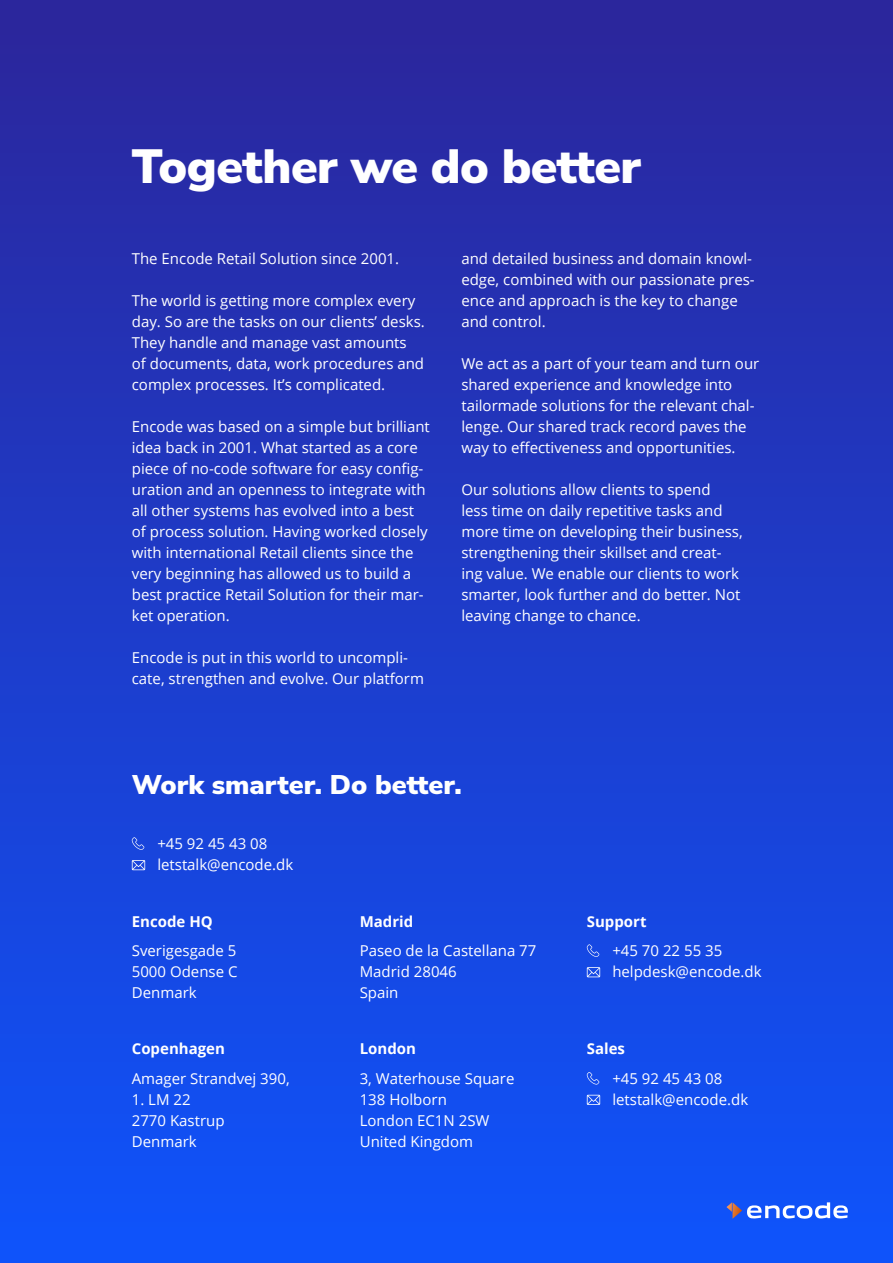
<style>
.page{position:relative;width:893px;height:1263px;background:#fff}
.page>*{position:absolute;margin:0;border:0;box-sizing:border-box;transform-origin:0 0}
.Rubrik{font:900 48px "Nunito Sans";letter-spacing:-.01em;color:#fff}
.Underrubrik{font:900 27px "Nunito Sans";color:#fff}
.Brødtekst{font:15px/21px "Open Sans";color:#fff}
.t1{font:700 15px "Open Sans";color:#fff}
</style>
<div class="page">
<div style="left:0;top:0;width:893px;height:1263px;background:linear-gradient(to bottom,#2c259a,#0e54fc)"></div>
<svg style="left:726px;top:1202px;width:122px;height:17px"></svg>
<svg style="left:132px;top:837px;width:12px;height:13px"></svg>
<svg style="left:132px;top:860px;width:13px;height:10px"></svg>
<svg style="left:587px;top:944px;width:12px;height:13px"></svg>
<svg style="left:587px;top:967px;width:13px;height:10px"></svg>
<svg style="left:587px;top:1072px;width:12px;height:12px"></svg>
<svg style="left:587px;top:1095px;width:13px;height:10px"></svg>
<p class="Rubrik" style="left:132px;top:132px;width:511px">Together we do better</p>
<p class="Brødtekst" style="left:132px;top:248px;width:269px">The Encode Retail Solution since 2001.</p>
<p class="Brødtekst" style="left:132px;top:290px;width:294px">The world is getting more complex every day. So are the tasks on our clients’ desks.<br>They handle and manage vast amounts<br>of documents, data, work procedures and complex processes. It’s complicated.</p>
<p class="Brødtekst" style="left:132px;top:416px;width:300px">Encode was based on a simple but brilliant idea back in 2001. What started as a core piece of no-code software for easy config&shy;uration and an openness to integrate with all other systems has evolved into a best of process solution. Having worked closely with international Retail clients since the very beginning has allowed us to build a best practice Retail Solution for their mar&shy;ket operation.</p>
<p class="Brødtekst" style="left:132px;top:647px;width:294px">Encode is put in this world to uncompli&shy;cate, strengthen and evolve. Our platform</p>
<p class="Brødtekst" style="left:461px;top:248px;width:295px">and detailed business and domain knowl&shy;edge, combined with our passionate pres&shy;ence and approach is the key to change and control.</p>
<p class="Brødtekst" style="left:461px;top:353px;width:299px">We act as a part of your team and turn our shared experience and knowledge into tailormade solutions for the relevant chal&shy;lenge. Our shared track record paves the way to effectiveness and opportunities.</p>
<p class="Brødtekst" style="left:461px;top:479px;width:283px">Our solutions allow clients to spend<br>less time on daily repetitive tasks and more time on developing their business, strengthening their skillset and creat&shy;ing value. We enable our clients to work smarter, look further and do better. Not leaving change to chance.</p>
<p class="Underrubrik" style="left:132px;top:765px;width:331px">Work smarter. Do better.</p>
<p class="Brødtekst" style="left:157px;top:833px;width:111px">+45 92 45 43 08</p>
<p class="Brødtekst" style="left:157px;top:854px;width:137px">letstalk@encode.dk</p>
<p class="t1" style="left:132px;top:911px;width:82px">Encode HQ</p>
<p class="Brødtekst" style="left:132px;top:940px;width:106px">Sverigesgade 5</p>
<p class="Brødtekst" style="left:132px;top:961px;width:107px">5000 Odense C</p>
<p class="Brødtekst" style="left:132px;top:982px;width:66px">Denmark</p>
<p class="t1" style="left:132px;top:1038px;width:95px">Copenhagen</p>
<p class="Brødtekst" style="left:132px;top:1067px;width:159px">Amager Strandvej 390,</p>
<p class="Brødtekst" style="left:132px;top:1088px;width:60px">1. LM 22</p>
<p class="Brødtekst" style="left:132px;top:1109px;width:94px">2770 Kastrup</p>
<p class="Brødtekst" style="left:132px;top:1130px;width:66px">Denmark</p>
<p class="t1" style="left:360px;top:911px;width:55px">Madrid</p>
<p class="Brødtekst" style="left:360px;top:940px;width:178px">Paseo de la Castellana 77</p>
<p class="Brødtekst" style="left:360px;top:961px;width:98px">Madrid 28046</p>
<p class="Brødtekst" style="left:360px;top:982px;width:40px">Spain</p>
<p class="t1" style="left:360px;top:1038px;width:58px">London</p>
<p class="Brødtekst" style="left:360px;top:1067px;width:156px">3, Waterhouse Square</p>
<p class="Brødtekst" style="left:360px;top:1088px;width:89px">138 Holborn</p>
<p class="Brødtekst" style="left:360px;top:1109px;width:131px">London EC1N 2SW</p>
<p class="Brødtekst" style="left:360px;top:1130px;width:115px">United Kingdom</p>
<p class="t1" style="left:587px;top:911px;width:61px">Support</p>
<p class="Brødtekst" style="left:612px;top:940px;width:111px">+45 70 22 55 35</p>
<p class="Brødtekst" style="left:612px;top:961px;width:151px">helpdesk@encode.dk</p>
<p class="t1" style="left:587px;top:1038px;width:40px">Sales</p>
<p class="Brødtekst" style="left:612px;top:1067px;width:111px">+45 92 45 43 08</p>
<p class="Brødtekst" style="left:612px;top:1088px;width:137px">letstalk@encode.dk</p>
</div>
